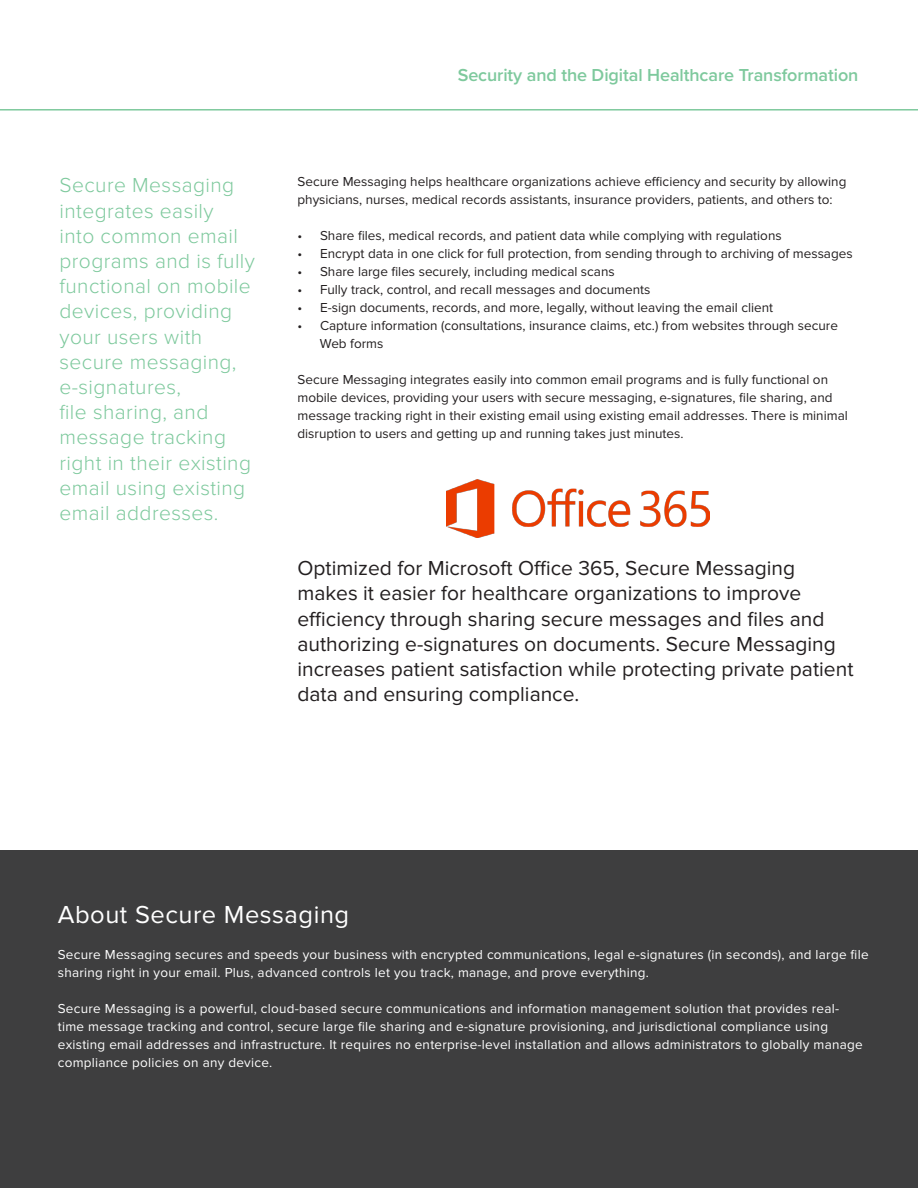
<style>
.page{position:relative;width:918px;height:1188px;background:#fff}
.page>*{position:absolute;margin:0;border:0;box-sizing:border-box;transform-origin:0 0}
.t1{font:25.5px "Proxima Nova";letter-spacing:.02em;color:#fff}
.t2{font:21px/25.2px "Proxima Nova";color:#231f20}
.t3{font:300 21px/25.2px "Proxima Nova";letter-spacing:.02em;color:#7ec99d}
.t4{font:600 18px "Proxima Nova";letter-spacing:-.005em;color:#7ec99d}
.t5{font:13.5px/18px "Proxima Nova";color:#231f20}
.t6{font:13.5px/18px "Proxima Nova";letter-spacing:.02em;color:#fff}
</style>
<div class="page">
<img style="left:446px;top:479px;width:264px;height:58px">
<div style="left:0;top:851px;width:918px;height:337px;background:#3e3e3f"></div>
<svg style="left:0;top:109px;width:918px;height:2px;background:#9dd6b5"></svg>
<p class="t3" style="left:60px;top:173px;width:197px">Secure Messaging integrates easily<br>into common email programs and is fully functional on mobile devices, providing your users with secure messaging, e-signatures,<br>file sharing, and message tracking right in their existing email using existing email addresses.</p>
<p class="t4" style="left:458px;top:64px;width:402px">Security and the Digital Healthcare Transformation</p>
<p class="t5" style="left:297px;top:173px;width:550px">Secure Messaging helps healthcare organizations achieve efficiency and security by allowing physicians, nurses, medical records assistants, insurance providers, patients, and others to:</p>
<p class="t5" style="left:297px;top:227px;width:486px">• Share files, medical records, and patient data while complying with regulations</p>
<p class="t5" style="left:297px;top:245px;width:557px">• Encrypt data in one click for full protection, from sending through to archiving of messages</p>
<p class="t5" style="left:297px;top:263px;width:319px">• Share large files securely, including medical scans</p>
<p class="t5" style="left:297px;top:281px;width:354px">• Fully track, control, and recall messages and documents</p>
<p class="t5" style="left:297px;top:299px;width:477px">• E-sign documents, records, and more, legally, without leaving the email client</p>
<p class="t5" style="left:320px;top:317px;width:519px;text-indent:-22px">• Capture information (consultations, insurance claims, etc.) from websites through secure<br>Web forms</p>
<p class="t5" style="left:297px;top:371px;width:552px">Secure Messaging integrates easily into common email programs and is fully functional on mobile devices, providing your users with secure messaging, e-signatures, file sharing, and message tracking right in their existing email using existing email addresses. There is minimal disruption to users and getting up and running takes just minutes.</p>
<p class="t2" style="left:297px;top:556px;width:558px">Optimized for Microsoft Office 365, Secure Messaging makes it easier for healthcare organizations to improve efficiency through sharing secure messages and files and authorizing e-signatures on documents. Secure Messaging increases patient satisfaction while protecting private patient data and ensuring compliance.</p>
<p class="t1" style="left:58px;top:900px;width:293px">About Secure Messaging</p>
<p class="t6" style="left:58px;top:946px;width:812px">Secure Messaging secures and speeds your business with encrypted communications, legal e-signatures (in seconds), and large file sharing right in your email. Plus, advanced controls let you track, manage, and prove everything.</p>
<p class="t6" style="left:58px;top:1000px;width:807px">Secure Messaging is a powerful, cloud-based secure communications and information management solution that provides real&shy;time message tracking and control, secure large file sharing and e-signature provisioning, and jurisdictional compliance using existing email addresses and infrastructure. It requires no enterprise-level installation and allows administrators to globally manage compliance policies on any device.</p>
</div>
